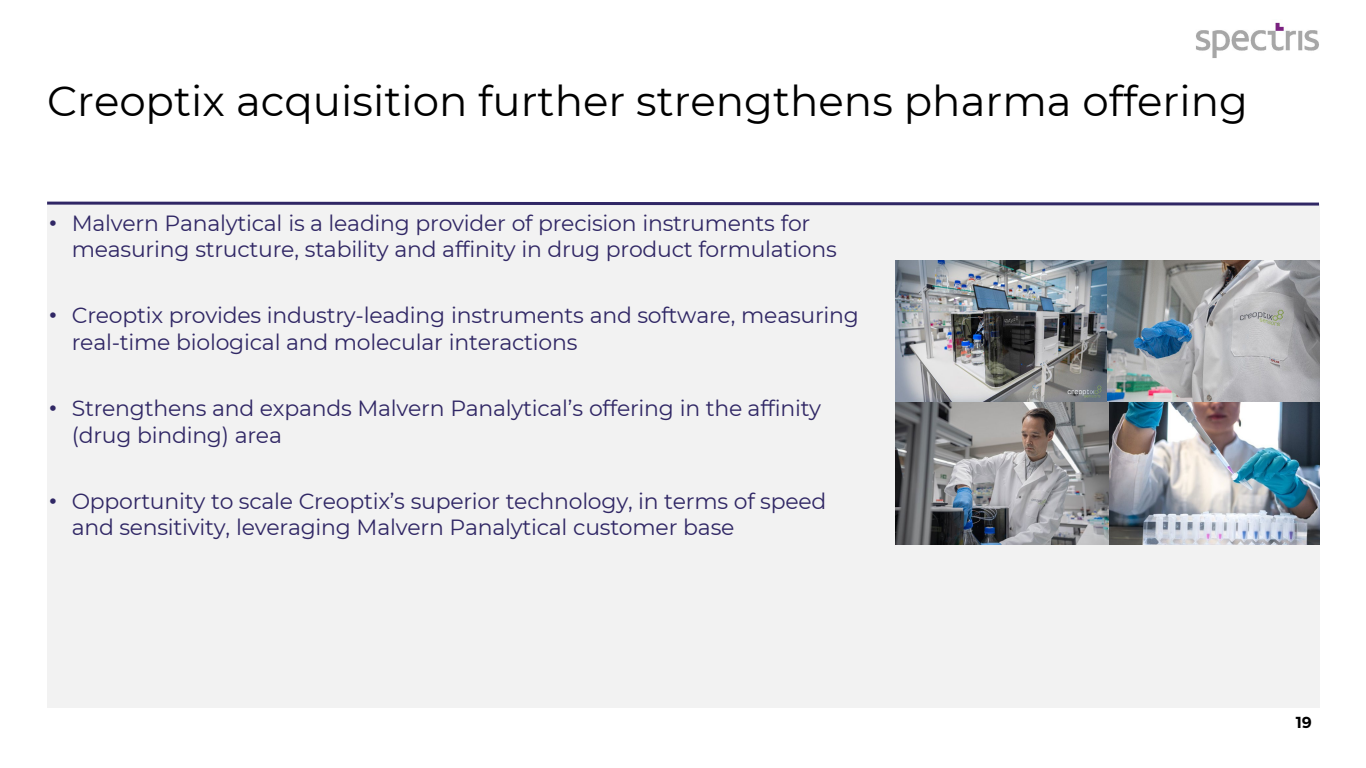
<style>
.page{position:relative;width:1366px;height:768px;background:#fff}
.page>*{position:absolute;margin:0;border:0;box-sizing:border-box;transform-origin:0 0}
.t1{font:42px "Montserrat";color:#000}
.t2{font:22px/26.4px "Montserrat";letter-spacing:-.01em;color:#302765}
.t3{font:600 16px "Montserrat";color:#000}
.s1{font-family:"Arial"}
</style>
<div class="page">
<img style="left:1196px;top:22px;width:123px;height:36px">
<div style="left:47px;top:204px;width:1272px;height:504px;background:#f2f2f2"></div>
<svg style="left:47px;top:201px;width:1273px;height:6px"></svg>
<img style="left:895px;top:261px;width:425px;height:283px">
<h2 class="t1" style="left:47px;top:72px;width:1202px">Creoptix acquisition further strengthens pharma offering</h2>
<p class="t2" style="left:72px;top:209px;width:767px;text-indent:-23px"><span class="s1">•</span> Malvern Panalytical is a leading provider of precision instruments for measuring structure, stability and affinity in drug product formulations</p>
<p class="t2" style="left:72px;top:302px;width:789px;text-indent:-23px"><span class="s1">•</span> Creoptix provides industry-leading instruments and software, measuring real-time biological and molecular interactions</p>
<p class="t2" style="left:72px;top:394px;width:751px;text-indent:-23px"><span class="s1">•</span> Strengthens and expands Malvern Panalytical’s offering in the affinity (drug binding) area</p>
<p class="t2" style="left:72px;top:487px;width:756px;line-height:26px;text-indent:-23px"><span class="s1">•</span> Opportunity to scale Creoptix’s superior technology, in terms of speed and sensitivity, leveraging Malvern Panalytical customer base</p>
<p class="t3" style="left:1296px;top:712px;width:18px">19</p>
</div>
